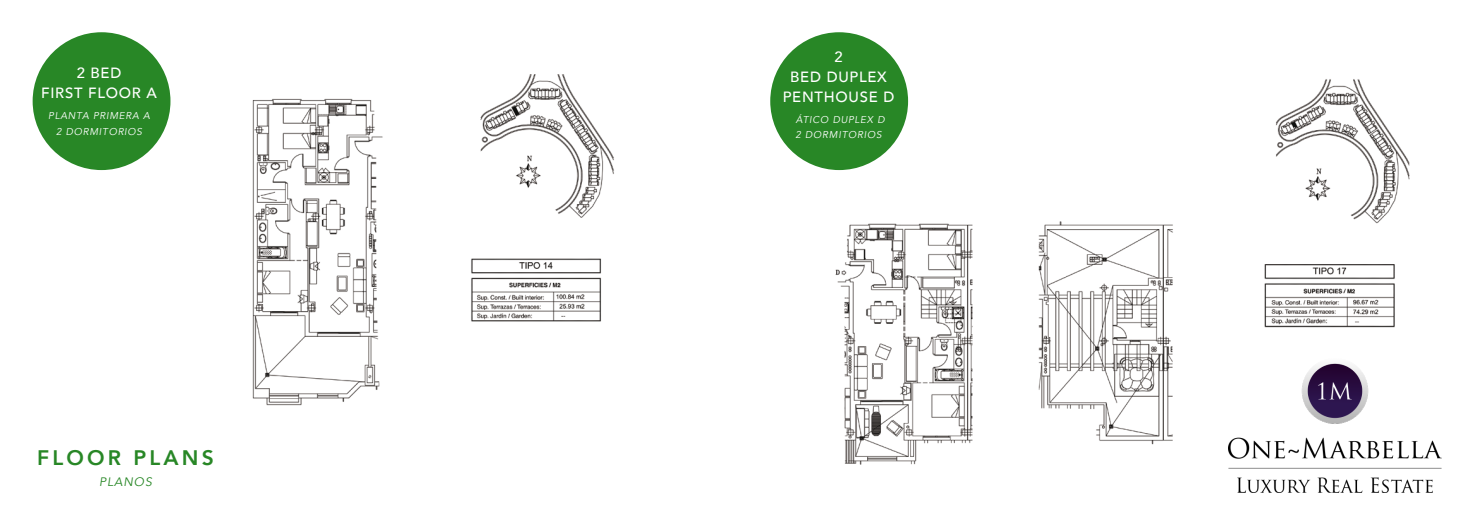
<style>
.page{position:relative;width:1474px;height:521px;background:#fff}
.page>*{position:absolute;margin:0;border:0;box-sizing:border-box;transform-origin:0 0}
.t1{font:800 21px "Avenir";letter-spacing:.15em;color:#288726}
.t2{font:500 14.79px/19.8px "Avenir";letter-spacing:.05em;color:#fff;text-align:center}
.t3{font:italic 12.25px "Avenir";letter-spacing:.075em;color:#288726}
.t4{font:italic 9.89px/15.8px "Avenir";letter-spacing:.075em;color:#fff;text-align:center}
</style>
<div class="page">
<img style="left:252px;top:98px;width:131px;height:308px">
<img style="left:807px;top:109px;width:166px;height:356px">
<div style="left:33px;top:32px;width:137px;height:138px;background:#288726;border-radius:50%"></div>
<img style="left:471px;top:74px;width:143px;height:248px">
<div style="left:770px;top:32px;width:138px;height:138px;background:#288726;border-radius:50%"></div>
<img style="left:1264px;top:79px;width:146px;height:249px">
<img style="left:1038px;top:221px;width:135px;height:224px">
<img style="left:1228px;top:363px;width:212px;height:130px">
<h2 class="t2" style="left:41px;top:62px;width:117px">2 BED<br>FIRST FLOOR A</h2>
<p class="t4" style="left:48px;top:108px;width:103px">PLANTA PRIMERA A<br>2 DORMITORIOS</p>
<h1 class="t1" style="left:37px;top:441px;width:178px">FLOOR PLANS</h1>
<p class="t3" style="left:99px;top:474px;width:54px">PLANOS</p>
<h2 class="t2" style="left:782px;top:46px;width:111px">2<br>BED DUPLEX<br>PENTHOUSE D</h2>
<p class="t4" style="left:795px;top:111px;width:91px;text-align:left">ÁTICO DUPLEX D<br>2 DORMITORIOS</p>
</div>
